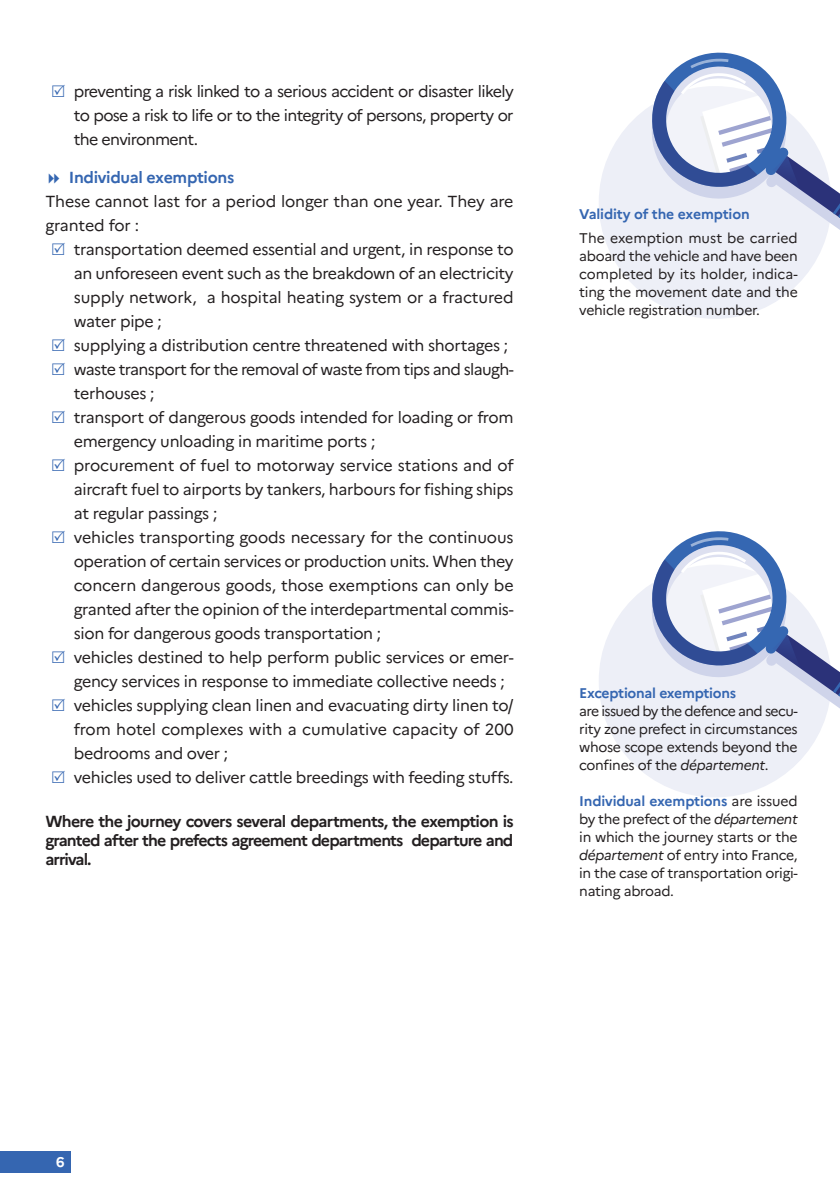
<style>
.page{position:relative;width:840px;height:1191px;background:#fff}
.page>*{position:absolute;margin:0;border:0;box-sizing:border-box;transform-origin:0 0}
.TEXTE_COURANT{font:16px/24px "Marianne";letter-spacing:-.02em;color:#231f20;text-align:justify}
.puce3{font:700 16px/19.2px "Marianne";letter-spacing:-.055em;color:#231f20;text-align:justify}
.TEXTE_COURANT-2{font:16px/24px "Marianne";letter-spacing:-.04em;color:#231f20}
.TEXTE_COURANT-3{font:700 16px "Marianne";letter-spacing:-.02em;color:#3566b1}
.TEXTE_COURANT-4{font:14px/18px "Marianne";letter-spacing:-.02em;color:#231f20;text-align:justify}
.TEXTE_COURANT-5{font:700 14px "Marianne";letter-spacing:-.02em;color:#3566b1}
.t1{font:700 14px "Marianne";color:#fff}
.s1{font-style:italic}
.s2{font-weight:700;color:#3566b1}
</style>
<div class="page">
<div style="left:0;top:1151px;width:70px;height:21px;background:#3566b1"></div>
<div style="left:598px;top:86px;width:233px;height:233px;background:#edeff7;border-radius:50%"></div>
<svg style="left:648px;top:52px;width:191px;height:184px"></svg>
<div style="left:598px;top:564px;width:233px;height:233px;background:#edeff7;border-radius:50%"></div>
<svg style="left:648px;top:531px;width:191px;height:184px"></svg>
<p class="TEXTE_COURANT" style="left:74px;top:79px;width:441px">preventing a risk linked to a serious accident or disaster likely to pose a risk to life or to the integrity of persons, property or the environment.</p>
<p class="TEXTE_COURANT-3" style="left:69px;top:168px;width:167px">Individual exemptions</p>
<p class="TEXTE_COURANT" style="left:45px;top:189px;width:469px">These cannot last for a period longer than one year. They are granted for :</p>
<p class="TEXTE_COURANT" style="left:74px;top:237px;width:441px">transportation deemed essential and urgent, in response to an unforeseen event such as the breakdown of an electricity supply network, a hospital heating system or a fractured water pipe ;</p>
<p class="TEXTE_COURANT" style="left:74px;top:333px;width:435px">supplying a distribution centre threatened with shortages ;</p>
<p class="TEXTE_COURANT-2" style="left:74px;top:357px;width:441px">waste transport for the removal of waste from tips and slaugh&shy;terhouses ;</p>
<p class="TEXTE_COURANT" style="left:74px;top:405px;width:441px">transport of dangerous goods intended for loading or from emergency unloading in maritime ports ;</p>
<p class="TEXTE_COURANT" style="left:74px;top:453px;width:441px">procurement of fuel to motorway service stations and of aircraft fuel to airports by tankers, harbours for fishing ships at regular passings ;</p>
<p class="TEXTE_COURANT" style="left:74px;top:525px;width:441px">vehicles transporting goods necessary for the continuous operation of certain services or production units. When they concern dangerous goods, those exemptions can only be granted after the opinion of the interdepartmental commis&shy;sion for dangerous goods transportation ;</p>
<p class="TEXTE_COURANT" style="left:74px;top:645px;width:441px">vehicles destined to help perform public services or emer&shy;gency services in response to immediate collective needs ;</p>
<p class="TEXTE_COURANT" style="left:74px;top:693px;width:441px">vehicles supplying clean linen and evacuating dirty linen to/ from hotel complexes with a cumulative capacity of 200 bedrooms and over ;</p>
<p class="TEXTE_COURANT" style="left:74px;top:765px;width:441px">vehicles used to deliver cattle breedings with feeding stuffs.</p>
<p class="puce3" style="left:45px;top:811px;width:469px">Where the journey covers several departments, the exemption is granted after the prefects agreement departments departure and arrival.</p>
<p class="TEXTE_COURANT-5" style="left:579px;top:205px;width:172px">Validity of the exemption</p>
<p class="TEXTE_COURANT-4" style="left:579px;top:228px;width:220px">The exemption must be carried aboard the vehicle and have been completed by its holder, indica&shy;ting the movement date and the vehicle registration number.</p>
<p class="TEXTE_COURANT-5" style="left:579px;top:684px;width:158px">Exceptional exemptions</p>
<p class="TEXTE_COURANT-4" style="left:579px;top:702px;width:220px">are issued by the defence and secu&shy;rity zone prefect in circumstances whose scope extends beyond the confines of the <span class="s1">département</span>.</p>
<p class="TEXTE_COURANT-4" style="left:579px;top:792px;width:220px"><span class="s2">Individual exemptions</span> are issued by the prefect of the <span class="s1">département </span>in which the journey starts or the <span class="s1">département</span> of entry into France, in the case of transportation origi&shy;nating abroad.</p>
<p class="t1" style="left:56px;top:1153px;width:10px">6</p>
</div>
